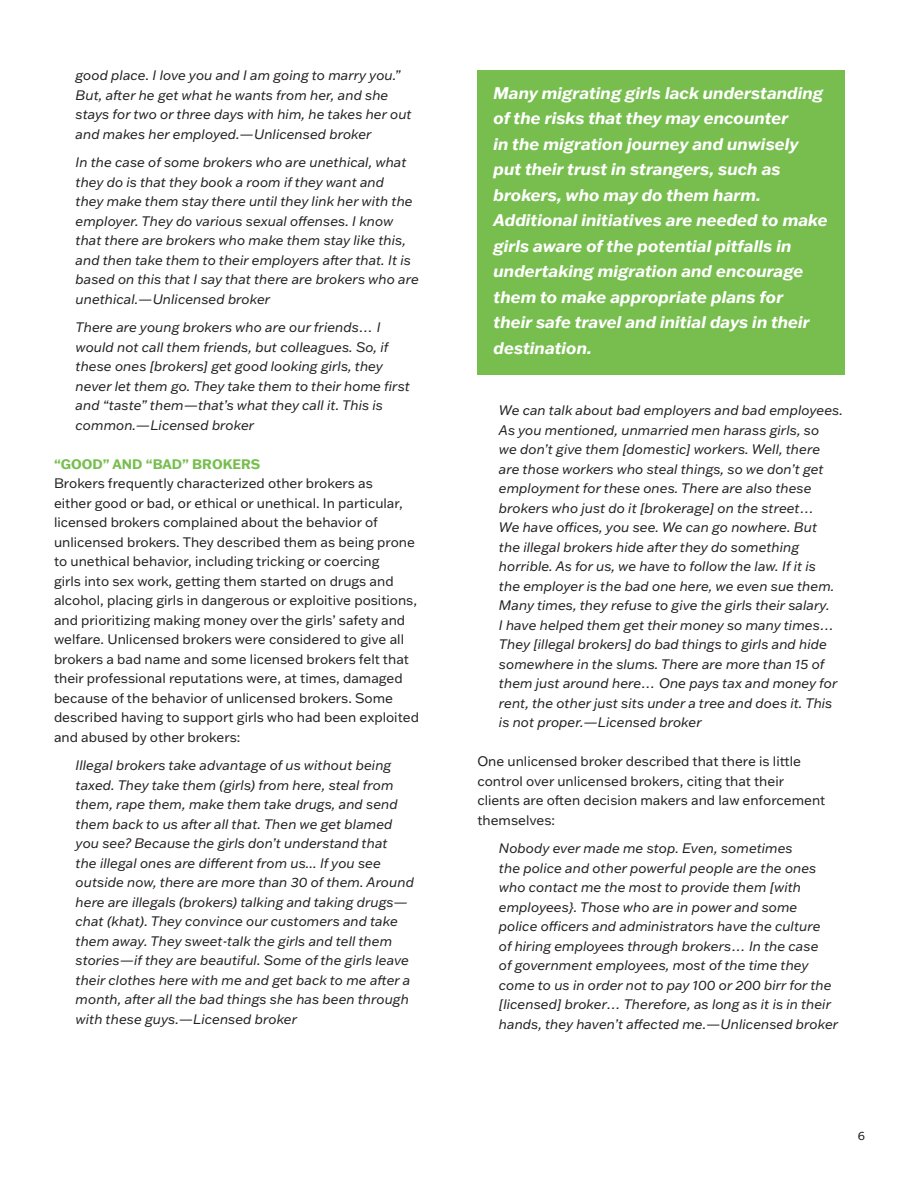
<style>
.page{position:relative;width:918px;height:1188px;background:#fff}
.page>*{position:absolute;margin:0;border:0;box-sizing:border-box;transform-origin:0 0}
.t1{font:italic 700 16.5px/25.5px "Franklin Gothic ATF";color:#fff}
.t2{font:italic 13.5px/19.5px "Franklin Gothic ATF";color:#231f20}
.t3{font:13.5px/19.5px "Franklin Gothic ATF";color:#231f20}
.t4{font:700 13.5px "Franklin Gothic ATF";color:#77be4e}
.t5{font:12px "Franklin Gothic ATF";color:#231f20}
</style>
<div class="page">
<div style="left:477px;top:70px;width:368px;height:305px;background:#77be4e"></div>
<p class="t2" style="left:76px;top:65px;width:338px">good place. I love you and I am going to marry you.” But, after he get what he wants from her, and she stays for two or three days with him, he takes her out and makes her employed.—Unlicensed broker</p>
<p class="t2" style="left:76px;top:152px;width:345px">In the case of some brokers who are unethical, what they do is that they book a room if they want and<br>they make them stay there until they link her with the employer. They do various sexual offenses. I know that there are brokers who make them stay like this, and then take them to their employers after that. It is based on this that I say that there are brokers who are unethical.—Unlicensed broker</p>
<p class="t2" style="left:76px;top:317px;width:336px">There are young brokers who are our friends… I would not call them friends, but colleagues. So, if these ones [brokers] get good looking girls, they never let them go. They take them to their home first and “taste” them—that’s what they call it. This is common.—Licensed broker</p>
<p class="t4" style="left:54px;top:455px;width:208px">“GOOD” AND “BAD” BROKERS</p>
<p class="t3" style="left:54px;top:473px;width:367px">Brokers frequently characterized other brokers as<br>either good or bad, or ethical or unethical. In particular, licensed brokers complained about the behavior of unlicensed brokers. They described them as being prone to unethical behavior, including tricking or coercing<br>girls into sex work, getting them started on drugs and alcohol, placing girls in dangerous or exploitive positions, and prioritizing making money over the girls’ safety and welfare. Unlicensed brokers were considered to give all brokers a bad name and some licensed brokers felt that their professional reputations were, at times, damaged because of the behavior of unlicensed brokers. Some described having to support girls who had been exploited and abused by other brokers:</p>
<p class="t2" style="left:76px;top:755px;width:340px">Illegal brokers take advantage of us without being taxed. They take them (girls) from here, steal from them, rape them, make them take drugs, and send them back to us after all that. Then we get blamed you see? Because the girls don’t understand that<br>the illegal ones are different from us... If you see outside now, there are more than 30 of them. Around here are illegals (brokers) talking and taking drugs— chat (khat). They convince our customers and take them away. They sweet-talk the girls and tell them stories—if they are beautiful. Some of the girls leave their clothes here with me and get back to me after a month, after all the bad things she has been through with these guys.—Licensed broker</p>
<p class="t1" style="left:494px;top:80px;width:336px">Many migrating girls lack understanding of the risks that they may encounter<br>in the migration journey and unwisely put their trust in strangers, such as brokers, who may do them harm.<br>Additional initiatives are needed to make girls aware of the potential pitfalls in undertaking migration and encourage them to make appropriate plans for<br>their safe travel and initial days in their destination.</p>
<p class="t2" style="left:499px;top:400px;width:346px">We can talk about bad employers and bad employees.<br>As you mentioned, unmarried men harass girls, so<br>we don’t give them [domestic] workers. Well, there are those workers who steal things, so we don’t get employment for these ones. There are also these brokers who just do it [brokerage] on the street…<br>We have offices, you see. We can go nowhere. But<br>the illegal brokers hide after they do something horrible. As for us, we have to follow the law. If it is<br>the employer is the bad one here, we even sue them.<br>Many times, they refuse to give the girls their salary.<br>I have helped them get their money so many times… They [illegal brokers] do bad things to girls and hide somewhere in the slums. There are more than 15 of them just around here… One pays tax and money for rent, the other just sits under a tree and does it. This is not proper.—Licensed broker</p>
<p class="t3" style="left:477px;top:751px;width:350px">One unlicensed broker described that there is little control over unlicensed brokers, citing that their clients are often decision makers and law enforcement themselves:</p>
<p class="t2" style="left:499px;top:838px;width:341px">Nobody ever made me stop. Even, sometimes<br>the police and other powerful people are the ones who contact me the most to provide them [with employees}. Those who are in power and some police officers and administrators have the culture<br>of hiring employees through brokers… In the case<br>of government employees, most of the time they come to us in order not to pay 100 or 200 birr for the [licensed] broker… Therefore, as long as it is in their hands, they haven’t affected me.—Unlicensed broker</p>
<p class="t5" style="left:858px;top:1127px;width:9px">6</p>
</div>
